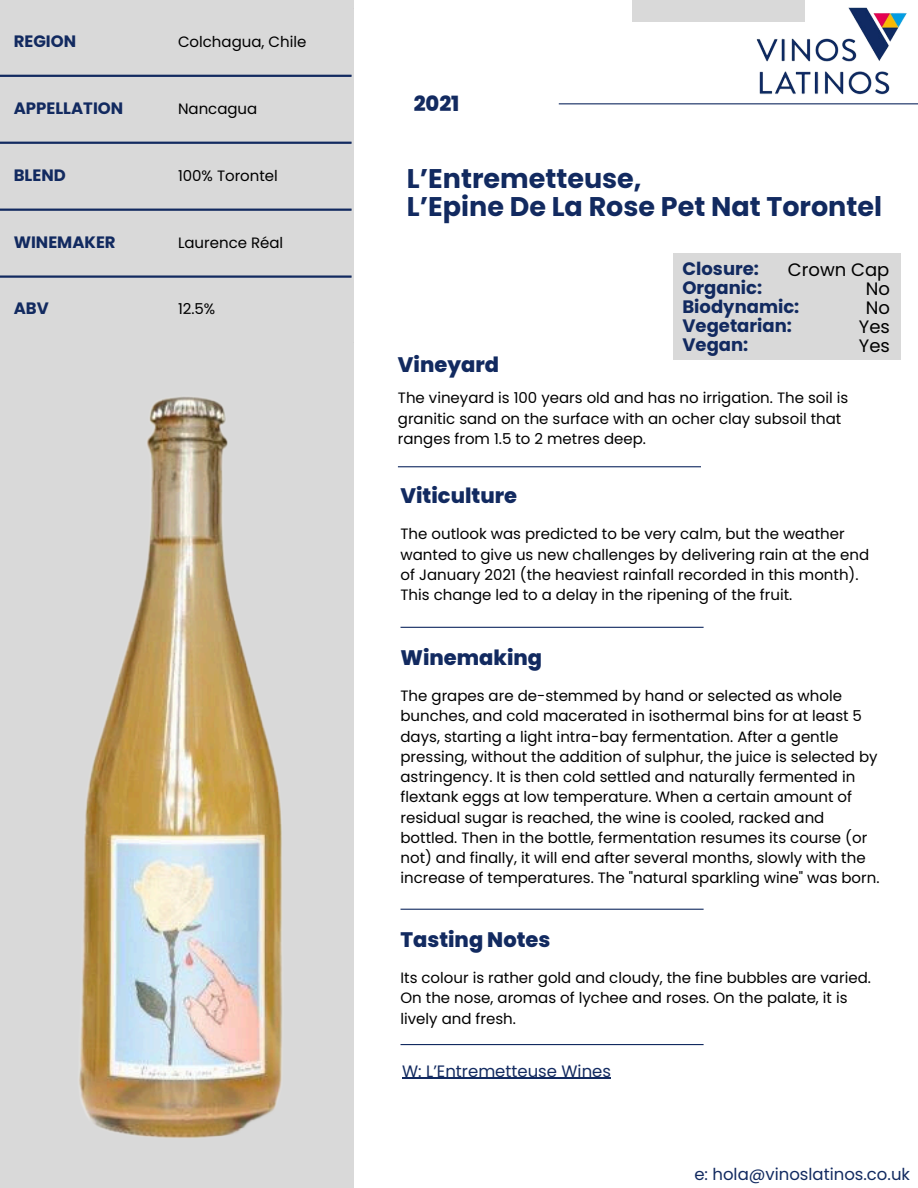
<style>
.page{position:relative;width:918px;height:1188px;background:#fff}
.page>*{position:absolute;margin:0;border:0;box-sizing:border-box;transform-origin:0 0}
.t1{font:700 27px/28.2px "Poppins";color:#122a60}
.t2{font:800 21px "Poppins";color:#122a60}
.t3{font:700 18px/19.2px "Poppins";color:#122a60}
.t4{font:18px/19.2px "Poppins";color:#000;text-align:right}
.t5{font:16.5px "Poppins";color:#122a60}
.t6{font:700 16.5px "Poppins";color:#122a60}
.t7{font:15px/20.2px "Poppins";color:#000}
</style>
<div class="page">
<div style="left:0;top:0;width:354px;height:1188px;background:#d9d9d9"></div>
<div style="left:673px;top:253px;width:228px;height:107px;background:#d9d9d9"></div>
<hr style="left:559px;top:103px;width:359px;height:1px;background:#122a60">
<hr style="left:398px;top:466px;width:303px;height:1px;background:#122a60">
<div style="left:632px;top:0;width:172px;height:22px;background:#d9d9d9"></div>
<hr style="left:0;top:75px;width:352px;height:2px;background:#122a60">
<hr style="left:0;top:142px;width:352px;height:2px;background:#122a60">
<hr style="left:0;top:209px;width:352px;height:2px;background:#122a60">
<hr style="left:0;top:275px;width:352px;height:3px;background:#122a60">
<img style="left:744px;top:0;width:174px;height:105px">
<hr style="left:401px;top:627px;width:303px;height:1px;background:#122a60">
<hr style="left:401px;top:1044px;width:303px;height:1px;background:#122a60">
<hr style="left:401px;top:909px;width:303px;height:1px;background:#122a60">
<img style="left:79px;top:397px;width:203px;height:741px">
<hr style="left:402px;top:1078px;width:209px;height:1px;background:#122a60">
<p class="t6" style="left:14px;top:30px;width:64px">REGION</p>
<p class="t7" style="left:178px;top:32px;width:130px">Colchagua, Chile</p>
<p class="t6" style="left:14px;top:97px;width:111px">APPELLATION</p>
<p class="t7" style="left:178px;top:99px;width:81px">Nancagua</p>
<p class="t6" style="left:14px;top:164px;width:54px">BLEND</p>
<p class="t7" style="left:178px;top:166px;width:101px">100% Torontel</p>
<p class="t6" style="left:14px;top:231px;width:103px">WINEMAKER</p>
<p class="t7" style="left:178px;top:233px;width:107px">Laurence Réal</p>
<p class="t6" style="left:14px;top:296px;width:37px">ABV</p>
<p class="t7" style="left:178px;top:298px;width:39px">12.5%</p>
<h3 class="t2" style="left:414px;top:89px;width:47px">2021</h3>
<h1 class="t1" style="left:407px;top:164px;width:477px">L’Entremetteuse,<br>L’Epine De La Rose Pet Nat Torontel</h1>
<h2 class="t3" style="left:682px;top:259px;width:118px">Closure:<br>Organic:<br>Biodynamic:<br>Vegetarian:<br>Vegan:</h2>
<h4 class="t4" style="left:788px;top:260px;width:104px">Crown Cap<br>No<br>No<br>Yes<br>Yes</h4>
<h4 class="t2" style="left:398px;top:350px;width:103px">Vineyard</h4>
<h2 class="t7" style="left:398px;top:388px;width:452px">The vineyard is 100 years old and has no irrigation. The soil is granitic sand on the surface with an ocher clay subsoil that ranges from 1.5 to 2 metres deep.</h2>
<h2 class="t2" style="left:401px;top:481px;width:118px">Viticulture</h2>
<p class="t7" style="left:401px;top:524px;width:470px">The outlook was predicted to be very calm, but the weather wanted to give us new challenges by delivering rain at the end of January 2021 (the heaviest rainfall recorded in this month).<br>This change led to a delay in the ripening of the fruit.</p>
<h2 class="t2" style="left:401px;top:643px;width:143px">Winemaking</h2>
<p class="t7" style="left:401px;top:686px;width:481px">The grapes are de-stemmed by hand or selected as whole bunches, and cold macerated in isothermal bins for at least 5 days, starting a light intra-bay fermentation. After a gentle pressing, without the addition of sulphur, the juice is selected by astringency. It is then cold settled and naturally fermented in flextank eggs at low temperature. When a certain amount of residual sugar is reached, the wine is cooled, racked and bottled. Then in the bottle, fermentation resumes its course (or not) and finally, it will end after several months, slowly with the increase of temperatures. The "natural sparkling wine" was born.</p>
<p class="t2" style="left:401px;top:925px;width:151px">Tasting Notes</p>
<p class="t7" style="left:401px;top:968px;width:472px">Its colour is rather gold and cloudy, the fine bubbles are varied.<br>On the nose, aromas of lychee and roses. On the palate, it is lively and fresh.</p>
<p class="t5" style="left:402px;top:1059px;width:210px">W: L’Entremetteuse Wines</p>
<h4 class="t5" style="left:694px;top:1163px;width:217px">e: hola@vinoslatinos.co.uk</h4>
</div>
